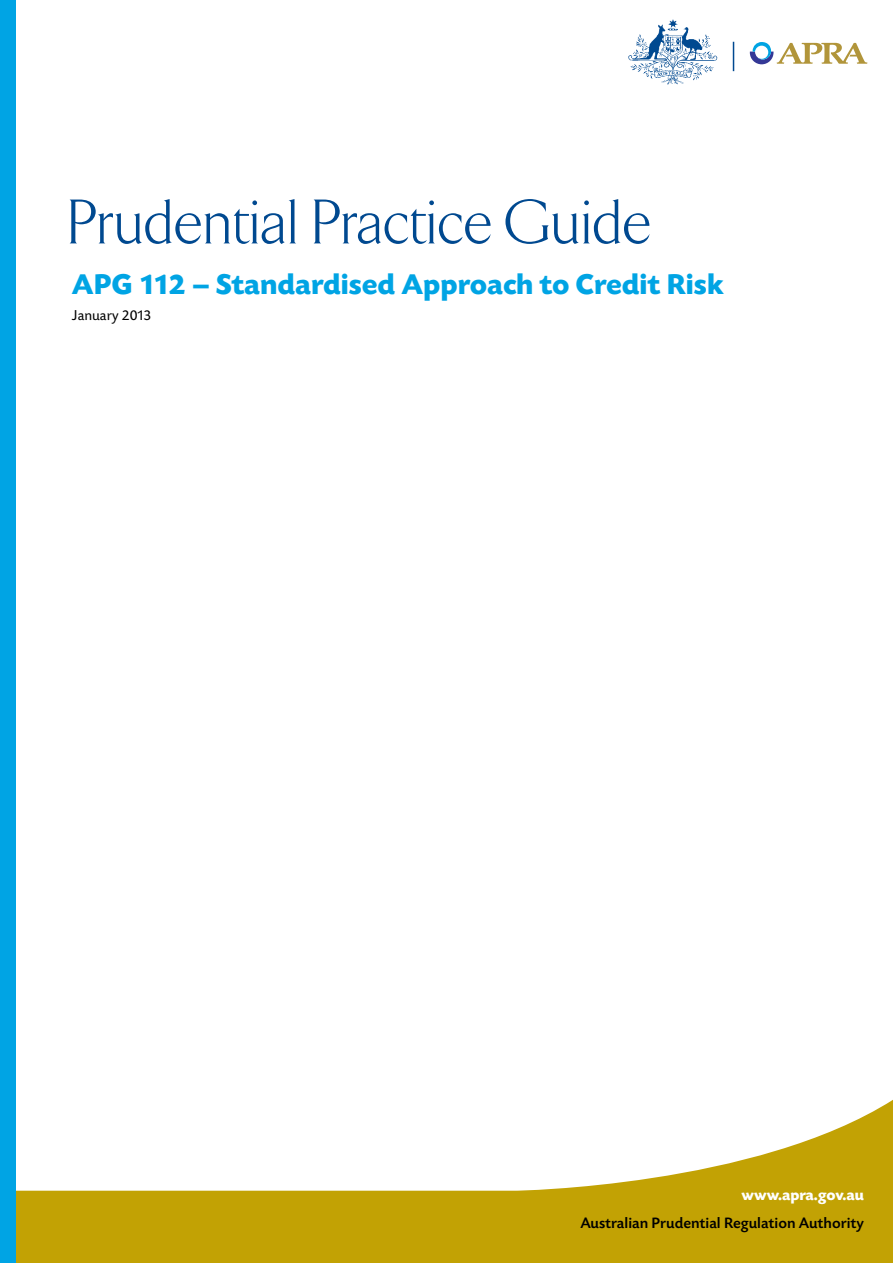
<style>
.page{position:relative;width:893px;height:1263px;background:#fff}
.page>*{position:absolute;margin:0;border:0;box-sizing:border-box;transform-origin:0 0}
.t1{font:300 64.5px "TF Arrow";color:#004990}
.t2{font:700 30px "Today SB";color:#00a4e4}
.t3{font:500 15.75px "Today SB";color:#000}
.t4{font:700 15.75px "Today SB";color:#fff}
.t5{font:15px "Today SB";color:#000}
</style>
<div class="page">
<svg style="left:15px;top:1100px;width:878px;height:163px;fill:#c2a204"></svg>
<div style="left:0;top:0;width:15px;height:1263px;background:#00a4e4"></div>
<svg style="left:750px;top:42px;width:117px;height:22px"></svg>
<svg style="left:733px;top:42px;width:1px;height:29px"></svg>
<img style="left:628px;top:19px;width:90px;height:66px">
<h1 class="t1" style="left:68px;top:189px;width:586px">Prudential Practice Guide</h1>
<p class="t2" style="left:72px;top:268px;width:653px">APG 112 – Standardised Approach to Credit Risk</p>
<p class="t5" style="left:72px;top:307px;width:81px">January 2013</p>
<p class="t4" style="left:741px;top:1186px;width:124px">www.apra.gov.au</p>
<p class="t3" style="left:580px;top:1214px;width:285px">Australian Prudential Regulation Authority</p>
</div>
